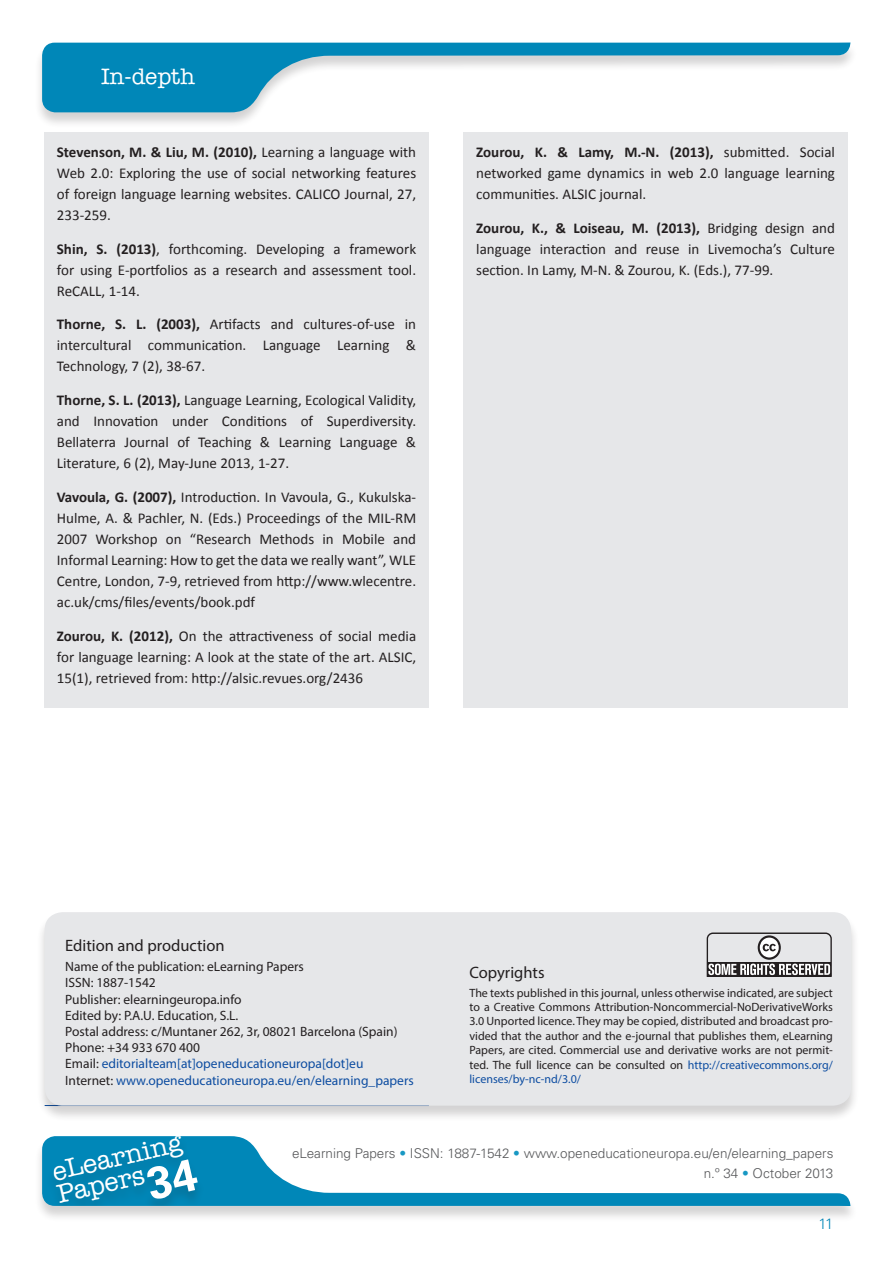
<style>
.page{position:relative;width:893px;height:1263px;background:#fff}
.page>*{position:absolute;margin:0;border:0;box-sizing:border-box;transform-origin:0 0}
.t1{font:500 26.25px/23.1px "American Typewriter Std";color:#fff}
.t2{font:500 22.5px "American Typewriter Std";color:#fff}
.DATOS{font:16.5px "Myriad Pro";color:#231f20}
.cos_normal{font:15px/21px "Calibri";color:#231f20;text-align:justify}
.t3{font:300 15px "Univers LT Std";color:#0087b8}
.DATOS-2{font:13.5px "Myriad Pro";color:#231f20}
.DATOS-3{font:13.5px "Myriad Pro";color:#0d4da1}
.t4{font:300 13.5px/20.4px "Univers LT Std";color:#57585a;text-align:right}
.t5{font:12px/14.4px "Myriad Pro";color:#231f20;text-align:justify}
.s1{font-weight:700}
.s2{color:#231f20}
.s3{color:#0d4da1}
.s4{font-family:"Univers LT Std";font-weight:700;font-size:45px}
.s5{color:#1898c3}
</style>
<div class="page">
<div style="left:34px;top:43px;width:824px;height:86px;background:#231f20;opacity:.2"></div>
<svg style="left:42px;top:43px;width:808px;height:69px"></svg>
<div style="left:34px;top:1136px;width:824px;height:87px;background:#231f20;opacity:.2"></div>
<svg style="left:42px;top:1136px;width:808px;height:70px"></svg>
<div style="left:46px;top:1136px;width:159px;height:70px;background:#0183b3"></div>
<div style="left:463px;top:133px;width:385px;height:575px;background:#e6e7e9"></div>
<div style="left:44px;top:133px;width:385px;height:575px;background:#e6e7e9"></div>
<div style="left:36px;top:912px;width:823px;height:210px;background:#231f20;opacity:.2"></div>
<div style="left:45px;top:912px;width:806px;height:194px;background:#e6e7e9;border-radius:18px"></div>
<svg style="left:706px;top:932px;width:126px;height:45px"></svg>
<h2 class="t2" style="left:101px;top:64px;width:96px">In-depth</h2>
<p class="cos_normal" style="left:57px;top:141px;width:361px"><span class="s1">Stevenson, M. &amp; Liu, M. (2010),</span> Learning a language with Web 2.0: Exploring the use of social networking features of foreign language learning websites. CALICO Journal, 27, 233-259.</p>
<p class="cos_normal" style="left:57px;top:237px;width:361px"><span class="s1">Shin, S. (2013)</span>, forthcoming. Developing a framework for using E-portfolios as a research and assessment tool.<br>ReCALL, 1-14.</p>
<p class="cos_normal" style="left:57px;top:313px;width:361px"><span class="s1">Thorne, S. L. (2003),</span> Artifacts and cultures-of-use in intercultural communication. Language Learning &amp; Technology, 7 (2), 38-67.</p>
<p class="cos_normal" style="left:57px;top:389px;width:361px"><span class="s1">Thorne, S. L. (2013),</span> Language Learning, Ecological Validity, and Innovation under Conditions of Superdiversity.<br>Bellaterra Journal of Teaching &amp; Learning Language &amp; Literature, 6 (2), May-June 2013, 1-27.</p>
<p class="cos_normal" style="left:57px;top:486px;width:361px"><span class="s1">Vavoula, G. (2007),</span> Introduction. In Vavoula, G., Kukulska-Hulme, A. &amp; Pachler, N. (Eds.) Proceedings of the MIL-RM 2007 Workshop on “Research Methods in Mobile and Informal Learning: How to get the data we really want”, WLE Centre, London, 7-9, retrieved from http://www.wlecentre. ac.uk/cms/files/events/book.pdf</p>
<p class="cos_normal" style="left:57px;top:624px;width:361px"><span class="s1">Zourou, K. (2012),</span> On the attractiveness of social media for language learning: A look at the state of the art. ALSIC, 15(1), retrieved from: http://alsic.revues.org/2436</p>
<p class="cos_normal" style="left:476px;top:141px;width:360px"><span class="s1">Zourou, K. &amp; Lamy, M.-N. (2013),</span> submitted. Social networked game dynamics in web 2.0 language learning communities. ALSIC journal.</p>
<p class="cos_normal" style="left:476px;top:216px;width:360px"><span class="s1">Zourou, K., &amp; Loiseau, M. (2013),</span> Bridging design and language interaction and reuse in Livemocha’s Culture section. In Lamy, M-N. &amp; Zourou, K. (Eds.), 77-99.</p>
<p class="DATOS" style="left:65px;top:935px;width:161px">Edition and production</p>
<p class="DATOS-2" style="left:65px;top:958px;width:240px">Name of the publication: eLearning Papers</p>
<p class="DATOS-2" style="left:65px;top:974px;width:92px">ISSN: 1887-1542</p>
<p class="DATOS-2" style="left:65px;top:991px;width:178px">Publisher: elearningeuropa.info</p>
<p class="DATOS-2" style="left:65px;top:1007px;width:175px">Edited by: P.A.U. Education, S.L.</p>
<p class="DATOS-2" style="left:65px;top:1023px;width:334px">Postal address: c/Muntaner 262, 3r, 08021 Barcelona (Spain)</p>
<p class="DATOS-2" style="left:65px;top:1039px;width:136px">Phone: +34 933 670 400</p>
<p class="DATOS-3" style="left:65px;top:1055px;width:300px"><span class="s2">Email:</span> editorialteam[at]openeducationeuropa[dot]eu</p>
<p class="DATOS-3" style="left:65px;top:1072px;width:350px"><span class="s2">Internet:</span> www.openeducationeuropa.eu/en/elearning_papers</p>
<p class="DATOS" style="left:469px;top:962px;width:77px">Copyrights</p>
<p class="t5" style="left:469px;top:985px;width:365px">The texts published in this journal, unless otherwise indicated, are subject to a Creative Commons Attribution-Noncommercial-NoDerivativeWorks 3.0 Unported licence. They may be copied, distributed and broadcast pro&shy;vided that the author and the e-journal that publishes them, eLearning Papers, are cited. Commercial use and derivative works are not permit&shy;ted. The full licence can be consulted on <span class="s3">http://creativecommons.org/ licenses/by-nc-nd/3.0/</span></p>
<h1 class="t1" style="left:50px;top:1161px;width:141px;rotate:-13deg">eLearning<br>Papers<span class="s4">34</span></h1>
<p class="t4" style="left:292px;top:1143px;width:543px">eLearning Papers <span class="s5">•</span> ISSN: 1887-1542 <span class="s5">•</span> www.openeducationeuropa.eu/en/elearning_papers n.º 34 <span class="s5">•</span> October 2013</p>
<p class="t3" style="left:818px;top:1215px;width:16px">11</p>
</div>
